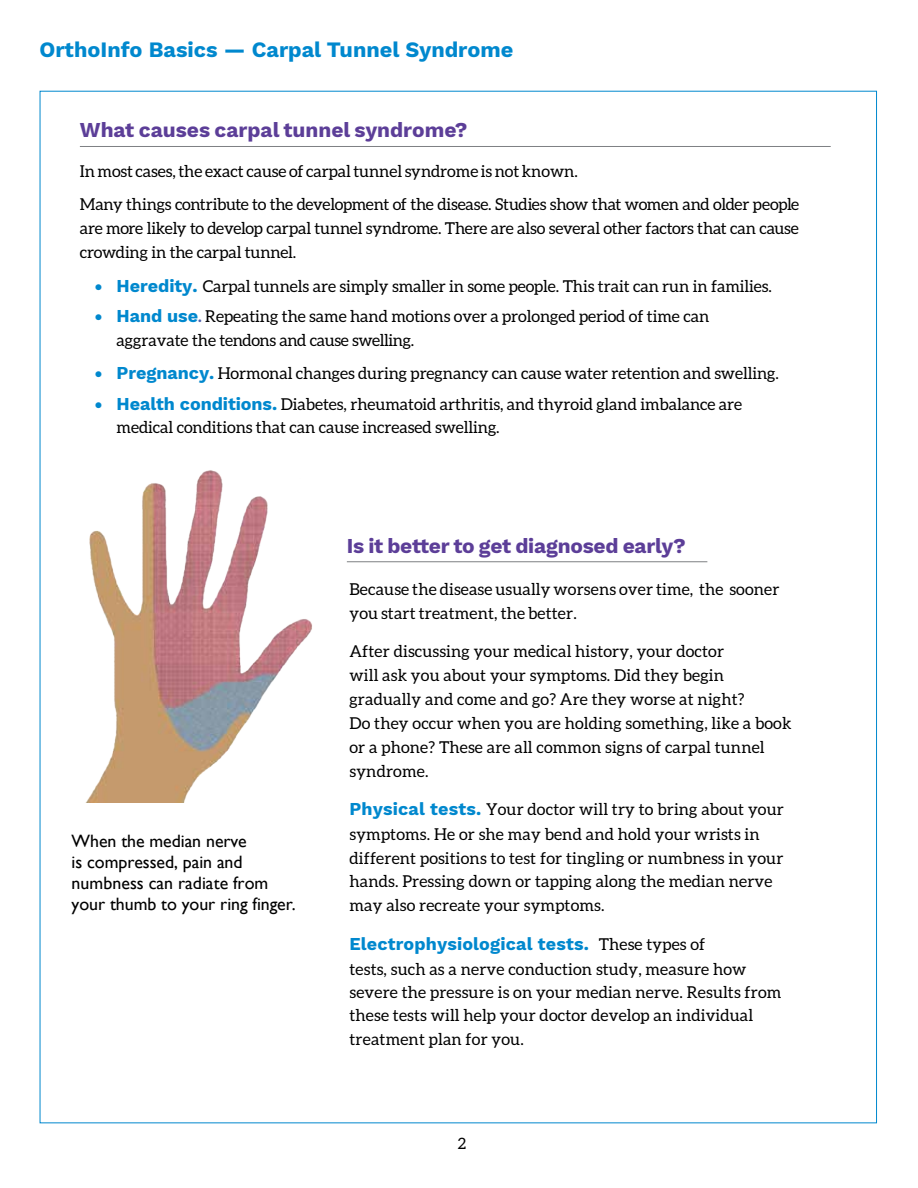
<style>
.page{position:relative;width:918px;height:1188px;background:#fff}
.page>*{position:absolute;margin:0;border:0;box-sizing:border-box;transform-origin:0 0}
.t1{font:700 21.6px "Work Sans";color:#0088ce}
.t2{font:700 20.85px "Work Sans";letter-spacing:-.005em;color:#5c3e98}
.t3{font:17.85px/21.1px "Gill Sans";letter-spacing:-.005em;color:#000}
.t4{font:700 17.85px "Work Sans";letter-spacing:.01em;color:#0088ce}
.t5{font:16.35px/23.9px "Aleo";letter-spacing:.01em;color:#000}
.t6{font:16.35px/33.5px "Aleo";letter-spacing:-.01em;color:#000}
.t7{font:15.6px "Aleo";color:#000}
.s1{color:#0088ce}
.s2{font-family:"Work Sans";font-weight:700;font-size:17.85px;color:#0088ce}
.s3{font-weight:700;font-size:17.85px;color:#5261ac}
.s4{font-family:"Aleo";font-weight:400;font-size:16.35px;color:#000}
</style>
<div class="page">
<hr style="left:347px;top:562px;width:360px;height:1px;background:#7e8083">
<hr style="left:80px;top:146px;width:751px;height:1px;background:#7e8083">
<img style="left:85px;top:470px;width:227px;height:333px">
<h1 class="t1" style="left:40px;top:37px;width:475px">OrthoInfo Basics — Carpal Tunnel Syndrome</h1>
<p class="t2" style="left:80px;top:118px;width:389px">What causes carpal tunnel syndrome?</p>
<p class="t6" style="left:80px;top:154px;width:721px">In most cases, the exact cause of carpal tunnel syndrome is not known.<br>Many things contribute to the development of the disease. Studies show that women and older people</p>
<p class="t6" style="left:80px;top:216px;width:721px;line-height:23.9px">are more likely to develop carpal tunnel syndrome. There are also several other factors that can cause crowding in the carpal tunnel.</p>
<p class="t5" style="left:95px;top:274px;width:679px"><span class="s1">•</span> <span class="s2">Heredity.</span> Carpal tunnels are simply smaller in some people. This trait can run in families.</p>
<p class="t5" style="left:117px;top:305px;width:594px;line-height:23.2px;text-indent:-22px"><span class="s1">•</span> <span class="s2">Hand use</span><span class="s3">.</span> Repeating the same hand motions over a prolonged period of time can aggravate the tendons and cause swelling.</p>
<p class="t5" style="left:95px;top:361px;width:686px"><span class="s1">•</span> <span class="s2">Pregnancy.</span> Hormonal changes during pregnancy can cause water retention and swelling.</p>
<p class="t5" style="left:117px;top:392px;width:627px;line-height:23.2px;text-indent:-22px"><span class="s1">•</span> <span class="s2">Health conditions.</span> Diabetes, rheumatoid arthritis, and thyroid gland imbalance are medical conditions that can cause increased swelling.</p>
<p class="t3" style="left:72px;top:831px;width:226px">When the median nerve<br>is compressed, pain and numbness can radiate from your thumb to your ring finger.</p>
<p class="t2" style="left:347px;top:533px;width:341px">Is it better to get diagnosed early?</p>
<p class="t5" style="left:350px;top:577px;width:432px">Because the disease usually worsens over time, the sooner you start treatment, the better.</p>
<p class="t5" style="left:350px;top:639px;width:444px">After discussing your medical history, your doctor<br>will ask you about your symptoms. Did they begin gradually and come and go? Are they worse at night?<br>Do they occur when you are holding something, like a book or a phone? These are all common signs of carpal tunnel syndrome.</p>
<p class="t5" style="left:350px;top:797px;width:436px;line-height:25px"><span class="s2">Physical tests.</span> Your doctor will try to bring about your symptoms. He or she may bend and hold your wrists in</p>
<p class="t5" style="left:350px;top:846px;width:435px;line-height:23.4px">different positions to test for tingling or numbness in your hands. Pressing down or tapping along the median nerve may also recreate your symptoms.</p>
<p class="t4" style="left:350px;top:933px;width:357px">Electrophysiological tests. <span class="s4">These types of</span></p>
<p class="t5" style="left:350px;top:957px;width:433px;line-height:23.4px">tests, such as a nerve conduction study, measure how severe the pressure is on your median nerve. Results from these tests will help your doctor develop an individual treatment plan for you.</p>
<p class="t7" style="left:458px;top:1135px;width:10px">2</p>
</div>
